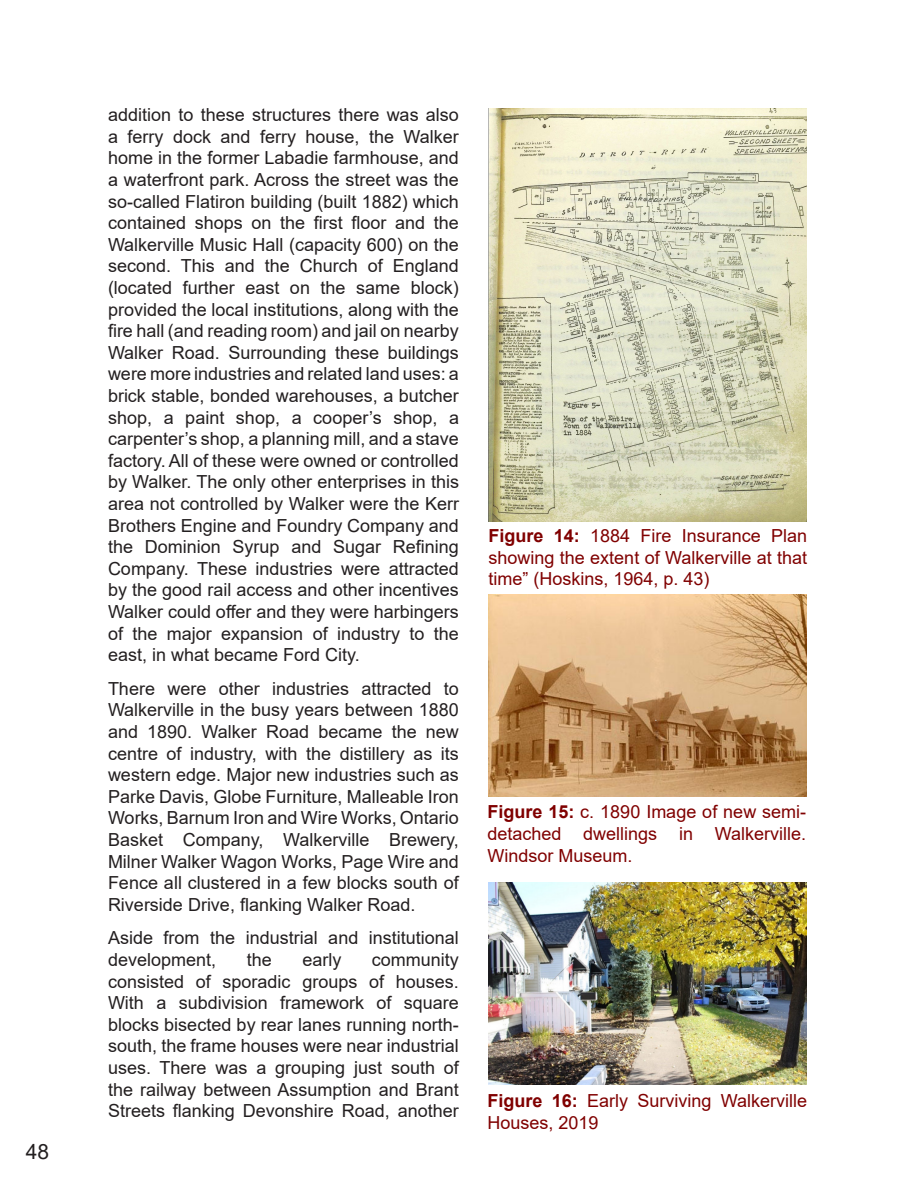
<style>
.page{position:relative;width:918px;height:1188px;background:#fff}
.page>*{position:absolute;margin:0;border:0;box-sizing:border-box;transform-origin:0 0}
.t1{font:21px "Arial";color:#231f20}
.No_Spacing{font:18px/21.6px "Arial";color:#231f20;text-align:justify}
.No_Spacing-2{font:18px/21.6px "Arial";color:#800000;text-align:justify}
.s1{font-weight:700}
</style>
<div class="page">
<img style="left:488px;top:108px;width:318px;height:414px">
<img style="left:488px;top:594px;width:318px;height:202px">
<img style="left:488px;top:882px;width:318px;height:202px">
<p class="t1" style="left:26px;top:1137px;width:25px">48</p>
<p class="No_Spacing" style="left:108px;top:104px;width:353px">addition to these structures there was also a ferry dock and ferry house, the Walker home in the former Labadie farmhouse, and a waterfront park. Across the street was the so-called Flatiron building (built 1882) which contained shops on the first floor and the Walkerville Music Hall (capacity 600) on the second. This and the Church of England (located further east on the same block) provided the local institutions, along with the fire hall (and reading room) and jail on nearby Walker Road. Surrounding these buildings were more industries and related land uses: a brick stable, bonded warehouses, a butcher shop, a paint shop, a cooper’s shop, a carpenter’s shop, a planning mill, and a stave factory. All of these were owned or controlled by Walker. The only other enterprises in this area not controlled by Walker were the Kerr Brothers Engine and Foundry Company and the Dominion Syrup and Sugar Refining Company. These industries were attracted by the good rail access and other incentives Walker could offer and they were harbingers of the major expansion of industry to the east, in what became Ford City.</p>
<p class="No_Spacing" style="left:108px;top:677px;width:352px">There were other industries attracted to Walkerville in the busy years between 1880 and 1890. Walker Road became the new centre of industry, with the distillery as its western edge. Major new industries such as Parke Davis, Globe Furniture, Malleable Iron Works, Barnum Iron and Wire Works, Ontario Basket Company, Walkerville Brewery, Milner Walker Wagon Works, Page Wire and Fence all clustered in a few blocks south of Riverside Drive, flanking Walker Road.</p>
<p class="No_Spacing" style="left:108px;top:927px;width:352px">Aside from the industrial and institutional development,</p>
<p class="No_Spacing" style="left:108px;top:949px;width:352px;text-indent:264px">community consisted of sporadic groups of houses.<br>With a subdivision framework of square blocks bisected by rear lanes running north&shy;south, the frame houses were near industrial uses. There was a grouping just south of the railway between Assumption and Brant Streets flanking Devonshire Road, another</p>
<p class="No_Spacing" style="left:247px;top:949px;width:27px">the</p>
<p class="No_Spacing" style="left:302px;top:949px;width:41px">early</p>
<p class="No_Spacing-2" style="left:488px;top:525px;width:320px"><span class="s1">Figure 14:</span> 1884 Fire Insurance Plan showing the extent of Walkerville at that time” (Hoskins, 1964, p. 43)</p>
<p class="No_Spacing-2" style="left:487px;top:801px;width:320px"><span class="s1">Figure 15:</span> c. 1890 Image of new semi&shy;detached dwellings in Walkerville.<br>Windsor Museum.</p>
<p class="No_Spacing-2" style="left:487px;top:1090px;width:321px"><span class="s1">Figure 16:</span> Early Surviving Walkerville<br>Houses, 2019</p>
</div>
